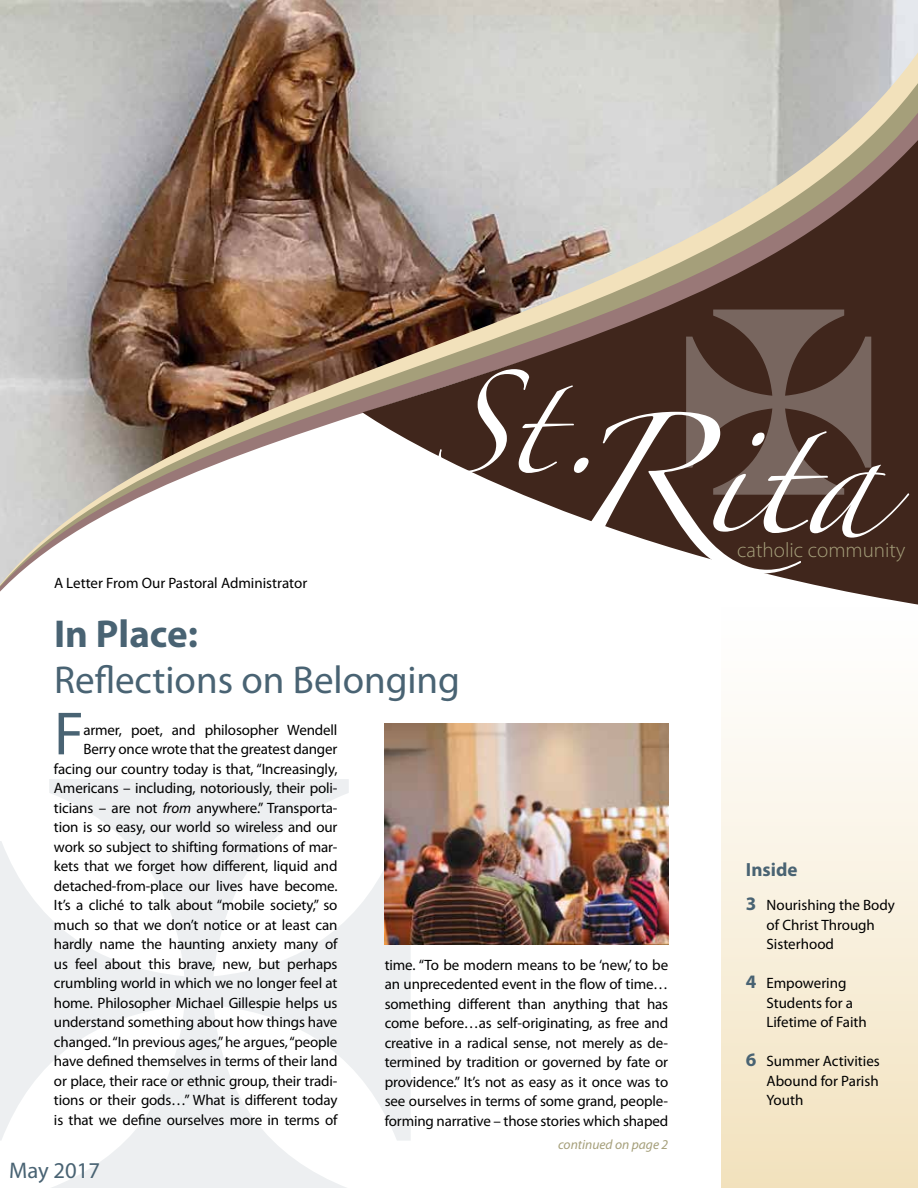
<style>
.page{position:relative;width:918px;height:1188px;background:#fff}
.page>*{position:absolute;margin:0;border:0;box-sizing:border-box;transform-origin:0 0}
.t1{font:108px "Zapfino";color:#fff}
.t2{font:92.85px "Zapfino";color:#fff}
.t3{font:61.5px "Myriad Pro";color:#496373}
.t4{font:39px "Myriad Pro";color:#496373}
.t5{font:700 39px "Myriad Pro";color:#496373}
.t6{font:22.65px "Myriad Pro";color:#496373}
.t7{font:300 21px "Myriad Pro";color:#a59f7a}
.t8{font:700 19.05px "Myriad Pro";color:#496373}
.t9{font:15px/19.5px "Myriad Pro";letter-spacing:-.01em;color:#000;text-align:justify}
.t10{font:italic 13.5px "Myriad Pro";color:#a59f7a}
.s1{font-style:italic}
.s2{font-weight:700;font-size:19.05px;color:#496373}
</style>
<div class="page">
<img style="left:0;top:0;width:918px;height:32px">
<svg style="left:0;top:32px;width:918px;height:32px;background:#bdb8b1"></svg>
<svg style="left:0;top:64px;width:918px;height:30px;background:#bdb7af"></svg>
<svg style="left:0;top:94px;width:918px;height:31px;background:#bab3ab"></svg>
<svg style="left:0;top:125px;width:362px;height:467px"></svg>
<svg style="left:362px;top:125px;width:556px;height:480px"></svg>
<div style="left:721px;top:607px;width:197px;height:581px;background:linear-gradient(to bottom,#fff,#f2e2be)"></div>
<img style="left:385px;top:724px;width:283px;height:221px">
<div style="left:686px;top:306px;width:185px;height:189px;background:#40261c"></div>
<img style="left:384px;top:771px;width:27px;height:174px">
<p class="t9" style="left:54px;top:573px;width:255px">A Letter From Our Pastoral Administrator</p>
<h2 class="t2" style="left:430px;top:385px;width:177px">St.</h2>
<h1 class="t1" style="left:563px;top:431px;width:319px">Rita</h1>
<h3 class="t7" style="left:737px;top:537px;width:170px">catholic community</h3>
<h3 class="t5" style="left:54px;top:608px;width:145px">In Place:</h3>
<h3 class="t4" style="left:54px;top:656px;width:407px">Reflections on Belonging</h3>
<h3 class="t3" style="left:54px;top:696px;width:31px">F</h3>
<p class="t9" style="left:54px;top:720px;width:285px;text-align:right">armer, poet, and philosopher Wendell Berry once wrote that the greatest danger facing our country today is that, “Increasingly, Americans – including, notoriously, their poli&shy;ticians – are not <span class="s1">from</span> anywhere.” Transporta&shy;tion is so easy, our world so wireless and our work so subject to shifting formations of mar&shy;kets that we forget how different, liquid and detached-from-place our lives have become.<br>It’s a cliché to talk about “mobile society,” so much so that we don’t notice or at least can hardly name the haunting anxiety many of us feel about this brave, new, but perhaps crumbling world in which we no longer feel at home. Philosopher Michael Gillespie helps us understand something about how things have changed. “In previous ages,” he argues, “people have defined themselves in terms of their land or place, their race or ethnic group, their tradi&shy;tions or their gods…” What is different today is that we define ourselves more in terms of</p>
<h3 class="t6" style="left:9px;top:1156px;width:92px">May 2017</h3>
<p class="t9" style="left:385px;top:955px;width:285px">time. “To be modern means to be ‘new,’ to be an unprecedented event in the flow of time… something different than anything that has come before…as self-originating, as free and creative in a radical sense, not merely as de&shy;termined by tradition or governed by fate or providence.” It’s not as easy as it once was to see ourselves in terms of some grand, people&shy;forming narrative – those stories which shaped</p>
<p class="t10" style="left:558px;top:1137px;width:112px">continued on page 2</p>
<p class="t8" style="left:746px;top:858px;width:53px">Inside</p>
<p class="t9" style="left:767px;top:895px;width:130px;text-align:left;text-indent:-21px"><span class="s2">3</span> Nourishing the Body of Christ Through<br>Sisterhood</p>
<p class="t9" style="left:766px;top:973px;width:102px;text-align:left;text-indent:-21px"><span class="s2">4</span> Empowering<br>Students for a<br>Lifetime of Faith</p>
<p class="t9" style="left:767px;top:1051px;width:115px;text-indent:-21px"><span class="s2">6</span> Summer Activities Abound for Parish Youth</p>
</div>
